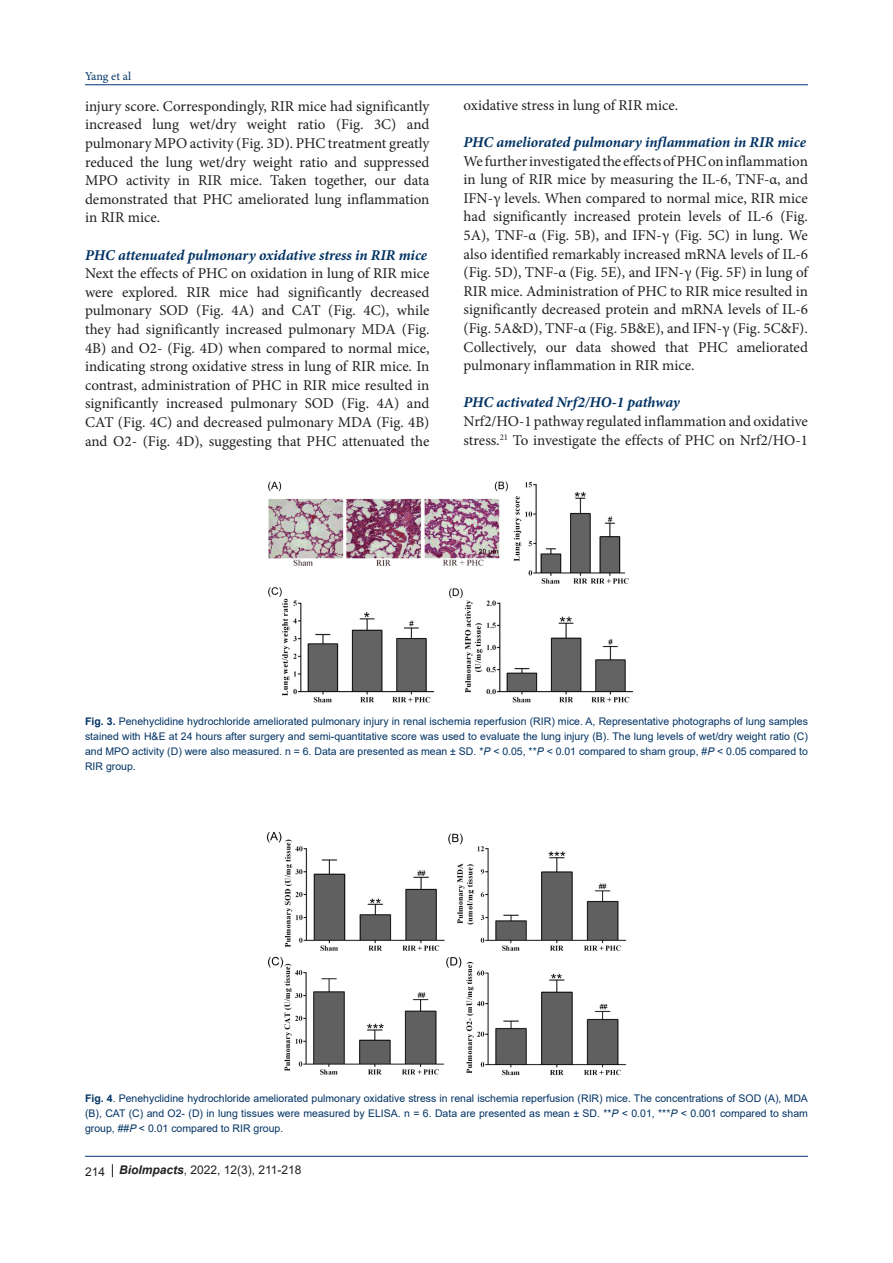
<style>
.page{position:relative;width:893px;height:1263px;background:#fff}
.page>*{position:absolute;margin:0;border:0;box-sizing:border-box;transform-origin:0 0}
.t1{font:15px/18.6px "Minion Pro";color:#231f20;text-align:justify}
.t2{font:italic 700 15px "Minion Pro";letter-spacing:-.005em;color:#003264}
.t3{font:12px "Arial";color:#231f20}
.t4{font:12px "Minion Pro";letter-spacing:-.01em;color:#003466}
.t5{font:10.5px/15px "Arial";color:#003264;text-align:justify}
.s1{font-weight:700}
.s2{font-style:italic}
.s3{font-weight:700;font-style:italic}
</style>
<div class="page">
<hr style="left:85px;top:84px;width:723px;height:1px;background:#053278">
<hr style="left:85px;top:1156px;width:723px;height:1px;background:#053278">
<svg style="left:112px;top:1164px;width:1px;height:13px"></svg>
<img style="left:268px;top:481px;width:366px;height:222px">
<img style="left:266px;top:831px;width:361px;height:245px">
<p class="t4" style="left:85px;top:68px;width:48px">Yang et al</p>
<p class="t1" style="left:85px;top:97px;width:346px">injury score. Correspondingly, RIR mice had significantly increased lung wet/dry weight ratio (Fig. 3C) and pulmonary MPO activity (Fig. 3D). PHC treatment greatly reduced the lung wet/dry weight ratio and suppressed MPO activity in RIR mice. Taken together, our data demonstrated that PHC ameliorated lung inflammation in RIR mice.</p>
<p class="t2" style="left:85px;top:244px;width:344px">PHC attenuated pulmonary oxidative stress in RIR mice</p>
<p class="t1" style="left:85px;top:264px;width:346px">Next the effects of PHC on oxidation in lung of RIR mice were explored. RIR mice had significantly decreased pulmonary SOD (Fig. 4A) and CAT (Fig. 4C), while they had significantly increased pulmonary MDA (Fig.<br>4B) and O2- (Fig. 4D) when compared to normal mice, indicating strong oxidative stress in lung of RIR mice. In contrast, administration of PHC in RIR mice resulted in significantly increased pulmonary SOD (Fig. 4A) and CAT (Fig. 4C) and decreased pulmonary MDA (Fig. 4B) and O2- (Fig. 4D), suggesting that PHC attenuated the</p>
<p class="t1" style="left:463px;top:96px;width:216px">oxidative stress in lung of RIR mice.</p>
<p class="t2" style="left:463px;top:131px;width:344px">PHC ameliorated pulmonary inflammation in RIR mice</p>
<p class="t1" style="left:463px;top:152px;width:346px">We further investigated the effects of PHC on inflammation in lung of RIR mice by measuring the IL-6, TNF-α, and IFN-γ levels. When compared to normal mice, RIR mice had significantly increased protein levels of IL-6 (Fig.<br>5A), TNF-α (Fig. 5B), and IFN-γ (Fig. 5C) in lung. We also identified remarkably increased mRNA levels of IL-6 (Fig. 5D), TNF-α (Fig. 5E), and IFN-γ (Fig. 5F) in lung of RIR mice. Administration of PHC to RIR mice resulted in significantly decreased protein and mRNA levels of IL-6 (Fig. 5A&amp;D), TNF-α (Fig. 5B&amp;E), and IFN-γ (Fig. 5C&amp;F).<br>Collectively, our data showed that PHC ameliorated pulmonary inflammation in RIR mice.</p>
<p class="t2" style="left:463px;top:392px;width:218px">PHC activated Nrf2/HO-1 pathway</p>
<p class="t1" style="left:463px;top:412px;width:346px">Nrf2/HO-1 pathway regulated inflammation and oxidative stress.<sup>21</sup> To investigate the effects of PHC on Nrf2/HO-1</p>
<p class="t5" style="left:85px;top:713px;width:724px"><span class="s1">Fig. 3.</span> Penehyclidine hydrochloride ameliorated pulmonary injury in renal ischemia reperfusion (RIR) mice. A, Representative photographs of lung samples stained with H&amp;E at 24 hours after surgery and semi-quantitative score was used to evaluate the lung injury (B). The lung levels of wet/dry weight ratio (C) and MPO activity (D) were also measured. n = 6. Data are presented as mean ± SD. *<span class="s2">P</span> &lt; 0.05, **<span class="s2">P</span> &lt; 0.01 compared to sham group, #<span class="s2">P</span> &lt; 0.05 compared to RIR group.</p>
<p class="t5" style="left:85px;top:1090px;width:724px"><span class="s1">Fig. 4</span>. Penehyclidine hydrochloride ameliorated pulmonary oxidative stress in renal ischemia reperfusion (RIR) mice. The concentrations of SOD (A), MDA (B), CAT (C) and O2- (D) in lung tissues were measured by ELISA. n = 6. Data are presented as mean ± SD. **<span class="s2">P</span> &lt; 0.01, ***<span class="s2">P</span> &lt; 0.001 compared to sham group, ##<span class="s2">P</span> &lt; 0.01 compared to RIR group.</p>
<p class="t3" style="left:85px;top:1162px;width:218px">214 <span class="s3">BioImpacts</span>, 2022, 12(3), 211-218</p>
</div>
